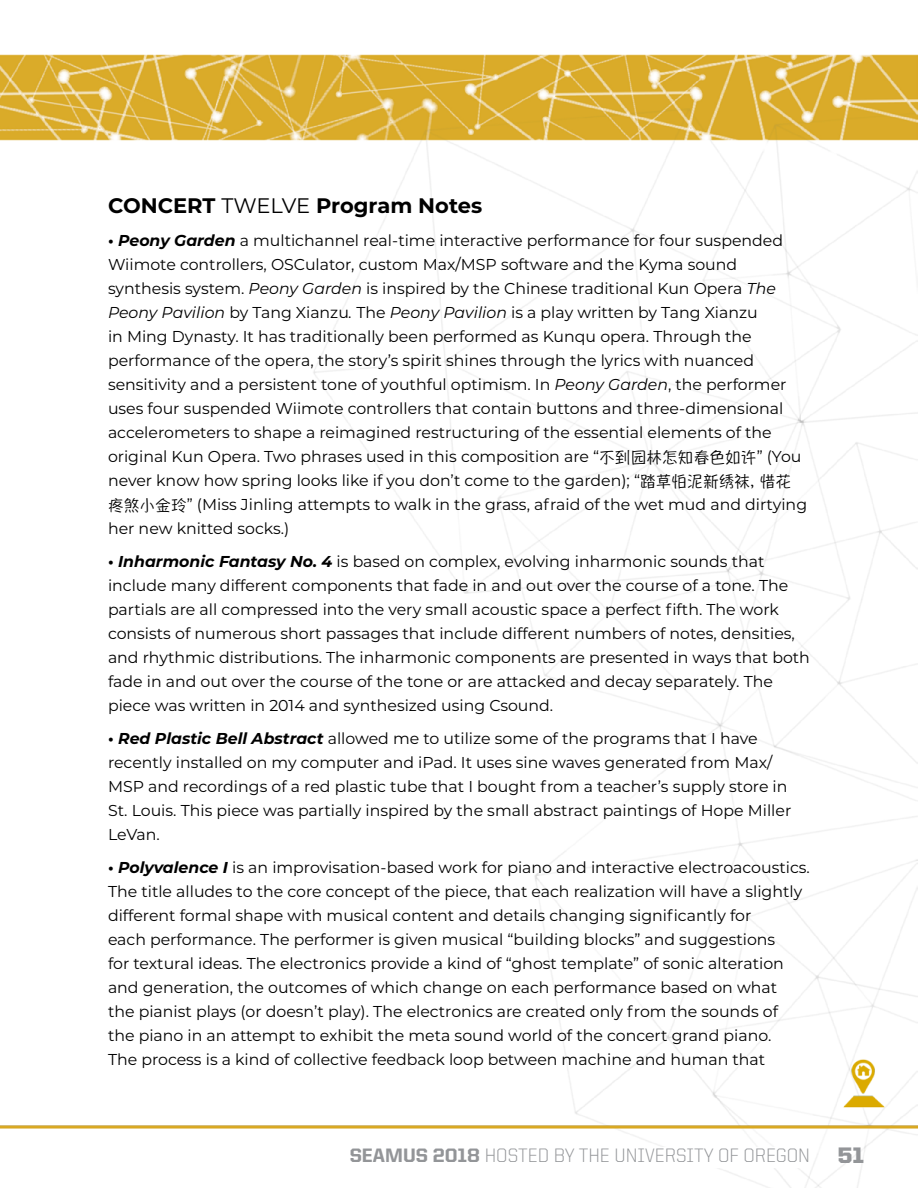
<style>
.page{position:relative;width:918px;height:1188px;background:#fff}
.page>*{position:absolute;margin:0;border:0;box-sizing:border-box;transform-origin:0 0}
.p1{font:700 21px "Montserrat";color:#000}
.t1{font:300 19.5px "United Sans Reg";color:#939598}
.t2{font:15.75px/24px "Montserrat";color:#000}
.s1{font-weight:400}
.s2{font-weight:700}
.s3{font-weight:700;font-style:italic}
.s4{font-style:italic}
.s5{font-family:"Hannotate SC W5"}
.s6{font-weight:800}
.s7{font-weight:900;font-size:22.5px}
</style>
<div class="page">
<img style="left:0;top:54px;width:918px;height:1134px">
<div style="left:45px;top:1148px;width:765px;height:20px;background:#fff"></div>
<img style="left:837px;top:1050px;width:54px;height:65px">
<p class="p1" style="left:108px;top:190px;width:376px">CONCERT <span class="s1">TWELVE</span> Program Notes</p>
<p class="t2" style="left:108px;top:228px;width:701px"><span class="s2">•</span> <span class="s3">Peony Garden</span> a multichannel real-time interactive performance for four suspended Wiimote controllers, OSCulator, custom Max/MSP software and the Kyma sound synthesis system. <span class="s4">Peony Garden</span> is inspired by the Chinese traditional Kun Opera <span class="s4">The Peony Pavilion</span> by Tang Xianzu<span class="s4">.</span> The <span class="s4">Peony Pavilion</span> is a play written by Tang Xianzu<br>in Ming Dynasty. It has traditionally been performed as Kunqu opera. Through the performance of the opera, the story’s spirit shines through the lyrics with nuanced sensitivity and a persistent tone of youthful optimism. In <span class="s4">Peony Garden</span>, the performer uses four suspended Wiimote controllers that contain buttons and three-dimensional accelerometers to shape a reimagined restructuring of the essential elements of the original Kun Opera. Two phrases used in this composition are “<span class="s5">不到园林怎知春色如许</span>” (You never know how spring looks like if you don’t come to the garden); “<span class="s5">踏草怕泥新绣袜, 惜花疼煞小金玲</span>” (Miss Jinling attempts to walk in the grass, afraid of the wet mud and dirtying her new knitted socks.)</p>
<p class="t2" style="left:108px;top:549px;width:703px"><span class="s2">•</span> <span class="s3">Inharmonic Fantasy No. 4</span> is based on complex, evolving inharmonic sounds that include many different components that fade in and out over the course of a tone. The partials are all compressed into the very small acoustic space a perfect fifth. The work consists of numerous short passages that include different numbers of notes, densities, and rhythmic distributions. The inharmonic components are presented in ways that both fade in and out over the course of the tone or are attacked and decay separately. The piece was written in 2014 and synthesized using Csound.</p>
<p class="t2" style="left:108px;top:726px;width:685px"><span class="s2">•</span> <span class="s3">Red Plastic Bell Abstract</span> allowed me to utilize some of the programs that I have recently installed on my computer and iPad. It uses sine waves generated from Max/ MSP and recordings of a red plastic tube that I bought from a teacher’s supply store in St. Louis. This piece was partially inspired by the small abstract paintings of Hope Miller LeVan.</p>
<p class="t2" style="left:108px;top:855px;width:703px"><span class="s2">•</span> <span class="s3">Polyvalence I</span> is an improvisation-based work for piano and interactive electroacoustics.<br>The title alludes to the core concept of the piece, that each realization will have a slightly different formal shape with musical content and details changing significantly for<br>each performance. The performer is given musical “building blocks” and suggestions<br>for textural ideas. The electronics provide a kind of “ghost template” of sonic alteration and generation, the outcomes of which change on each performance based on what<br>the pianist plays (or doesn’t play). The electronics are created only from the sounds of<br>the piano in an attempt to exhibit the meta sound world of the concert grand piano.<br>The process is a kind of collective feedback loop between machine and human that</p>
<p class="t1" style="left:350px;top:1145px;width:516px"><span class="s6">SEAMUS 2018</span> HOSTED BY THE UNIVERSITY OF OREGON <span class="s7">51</span></p>
</div>
